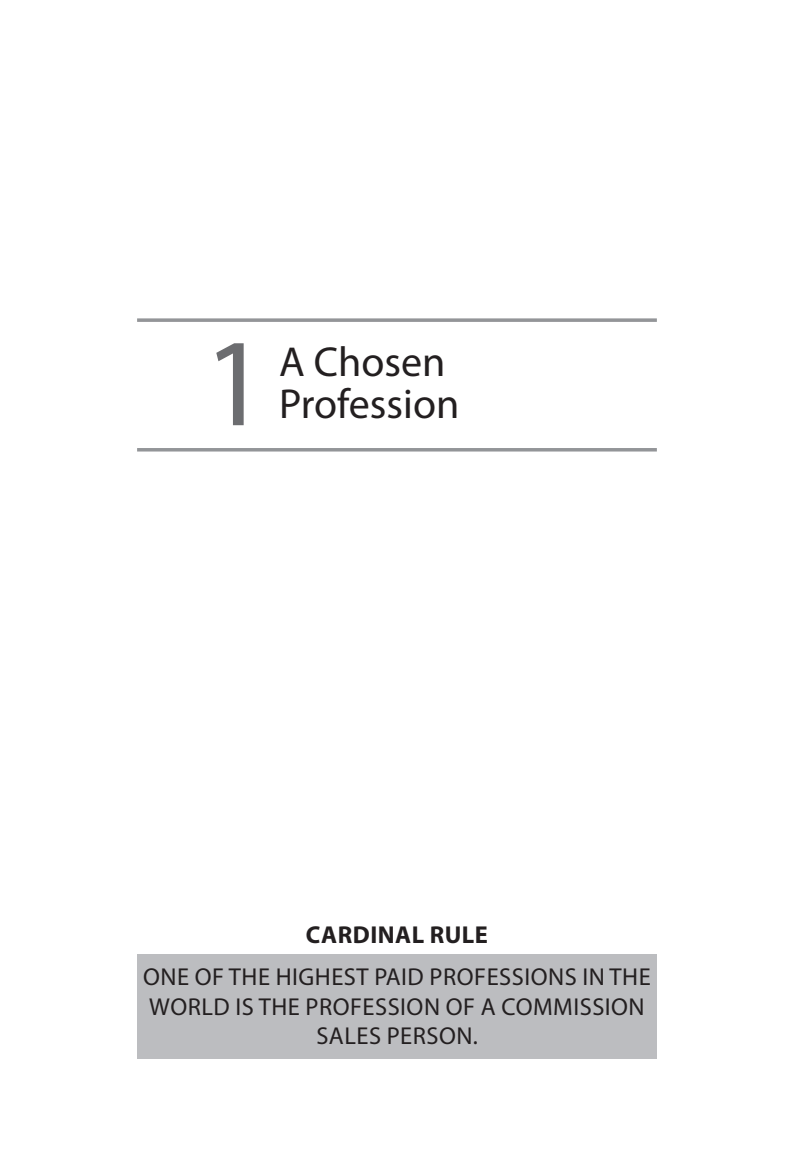
<style>
.page{position:relative;width:794px;height:1171px;background:#fff}
.page>*{position:absolute;margin:0;border:0;box-sizing:border-box;transform-origin:0 0}
.t1{font:126px "Myriad Pro";color:#6c6d70}
.t2{font:42px "Myriad Pro";color:#231f20}
.t3{font:24.5px "Myriad Pro";letter-spacing:.02em;color:#231f20}
.t4{font:700 24.5px "Myriad Pro";letter-spacing:.02em;color:#231f20}
</style>
<div class="page">
<svg style="left:137px;top:318px;width:520px;height:4px;background:#a0a1a4"></svg>
<hr style="left:137px;top:448px;width:520px;height:3px;background:#939598">
<div style="left:137px;top:954px;width:520px;height:104px;background:#bcbdc0"></div>
<p class="t1" style="left:203px;top:305px;width:66px">1</p>
<p class="t2" style="left:279px;top:336px;width:168px">A Chosen</p>
<p class="t2" style="left:279px;top:378px;width:182px">Profession</p>
<p class="t4" style="left:306px;top:918px;width:184px">CARDINAL RULE</p>
<p class="t3" style="left:143px;top:961px;width:509px">ONE OF THE HIGHEST PAID PROFESSIONS IN THE</p>
<p class="t3" style="left:149px;top:991px;width:497px">WORLD IS THE PROFESSION OF A COMMISSION</p>
<p class="t3" style="left:316px;top:1020px;width:163px">SALES PERSON.</p>
</div>
